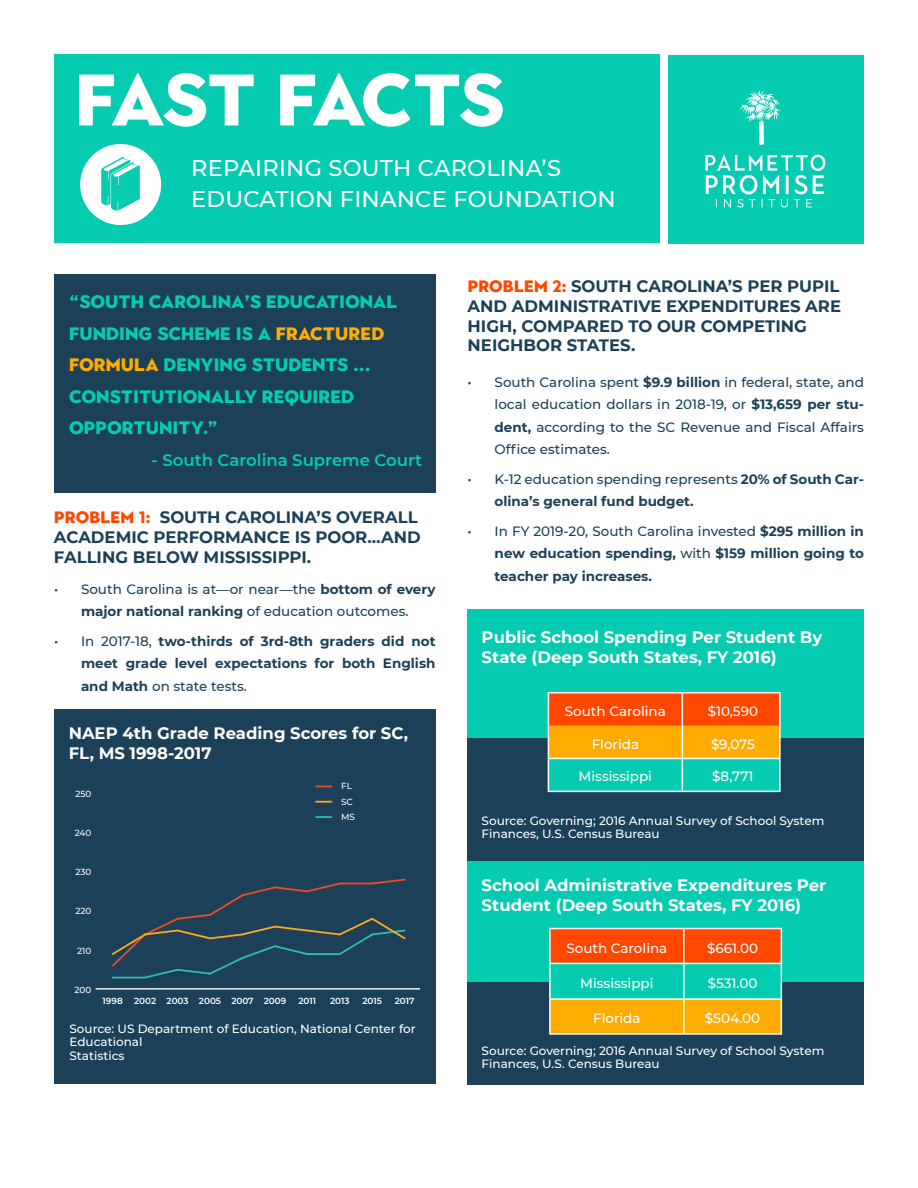
<style>
.page{position:relative;width:918px;height:1188px;background:#fff}
.page>*{position:absolute;margin:0;border:0;box-sizing:border-box;transform-origin:0 0}
.t1{font:900 72.75px "Town 10 Display";letter-spacing:-.05em;color:#fff}
.t2{font:500 22.65px/30.8px "Montserrat";letter-spacing:.01em;color:#fff}
.t3{font:900 18px/31.5px "Town 10 Display";color:#05ccb0}
.t4{font:700 16.5px/19.8px "Montserrat";color:#1c4057}
.t5{font:700 16.5px/19.8px "Montserrat";color:#fff}
.t6{font:600 16.5px "Montserrat";color:#05ccb0}
.t7{font:700 13.5px/22.5px "Montserrat";color:#1c4057;text-align:justify}
.t8{font:500 13.5px/22.5px "Montserrat";color:#1c4057;text-align:center}
.t9{font:500 13.5px "Montserrat";color:#fff}
.t10{font:500 12px/13.5px "Montserrat";color:#fff}
.t11{font:600 8.85px "Montserrat";letter-spacing:-.005em;color:#fff}
.t12{font:500 8.85px/15.6px "Montserrat";color:#fff}
.s1{color:#ffab00}
.s2{font-family:"Town 10 Display";font-weight:900;color:#ff4700}
.s3{font-weight:700}
.s4{font-weight:500}
</style>
<div class="page">
<div style="left:54px;top:274px;width:382px;height:218px;background:#1c4057"></div>
<div style="left:468px;top:627px;width:396px;height:458px;background:#1c4057"></div>
<div style="left:468px;top:609px;width:396px;height:129px;background:#05ccb0"></div>
<div style="left:468px;top:861px;width:396px;height:121px;background:#05ccb0"></div>
<div style="left:54px;top:709px;width:382px;height:375px;background:#1c4057"></div>
<div style="left:54px;top:55px;width:605px;height:188px;background:#05ccb0"></div>
<div style="left:668px;top:55px;width:196px;height:188px;background:#05ccb0"></div>
<div style="left:80px;top:144px;width:81px;height:81px;background:#fff;border-radius:50%"></div>
<img style="left:705px;top:90px;width:121px;height:118px">
<img style="left:80px;top:154px;width:82px;height:58px">
<svg style="left:549px;top:693px;width:230px;height:98px;background:#ad963d"></svg>
<hr style="left:548px;top:758px;width:134px;height:1px;background:#fff">
<hr style="left:548px;top:759px;width:1px;height:32px;background:#fff">
<hr style="left:682px;top:758px;width:99px;height:1px;background:#fff">
<hr style="left:682px;top:759px;width:1px;height:32px;background:#fff">
<hr style="left:779px;top:759px;width:2px;height:32px;background:#fff">
<hr style="left:548px;top:791px;width:134px;height:1px;background:#fff">
<hr style="left:682px;top:791px;width:99px;height:1px;background:#fff">
<hr style="left:548px;top:692px;width:134px;height:1px;background:#fff">
<hr style="left:548px;top:693px;width:1px;height:33px;background:#fff">
<hr style="left:682px;top:692px;width:99px;height:1px;background:#fff">
<hr style="left:682px;top:693px;width:1px;height:33px;background:#fff">
<hr style="left:779px;top:693px;width:2px;height:33px;background:#fff">
<hr style="left:548px;top:726px;width:1px;height:32px;background:#fff">
<hr style="left:682px;top:726px;width:1px;height:32px;background:#fff">
<hr style="left:779px;top:726px;width:2px;height:32px;background:#fff">
<hr style="left:96px;top:988px;width:324px;height:2px;background:#fff">
<svg style="left:316px;top:801px;width:16px;height:2px"></svg>
<svg style="left:316px;top:786px;width:16px;height:1px"></svg>
<svg style="left:316px;top:816px;width:16px;height:2px"></svg>
<svg style="left:111px;top:878px;width:295px;height:101px"></svg>
<svg style="left:551px;top:929px;width:230px;height:104px"></svg>
<hr style="left:549px;top:928px;width:135px;height:1px;background:#fff">
<hr style="left:684px;top:928px;width:98px;height:1px;background:#fff">
<hr style="left:549px;top:929px;width:2px;height:34px;background:#fff">
<hr style="left:683px;top:929px;width:2px;height:34px;background:#fff">
<hr style="left:781px;top:929px;width:1px;height:34px;background:#fff">
<hr style="left:549px;top:1000px;width:2px;height:33px;background:#fff">
<hr style="left:683px;top:1000px;width:2px;height:33px;background:#fff">
<hr style="left:781px;top:1000px;width:1px;height:33px;background:#fff">
<hr style="left:549px;top:1033px;width:135px;height:2px;background:#fff">
<hr style="left:684px;top:1033px;width:98px;height:2px;background:#fff">
<hr style="left:549px;top:963px;width:135px;height:1px;background:#fff">
<hr style="left:549px;top:964px;width:2px;height:34px;background:#fff">
<hr style="left:549px;top:998px;width:135px;height:2px;background:#fff">
<hr style="left:684px;top:963px;width:98px;height:1px;background:#fff">
<hr style="left:683px;top:964px;width:2px;height:34px;background:#fff">
<hr style="left:781px;top:964px;width:1px;height:34px;background:#fff">
<hr style="left:684px;top:998px;width:98px;height:2px;background:#fff">
<h1 class="t1" style="left:75px;top:58px;width:431px">FAST FACTS</h1>
<h2 class="t2" style="left:191px;top:152px;width:426px">REPAIRING SOUTH CAROLINA’S<br>EDUCATION FINANCE FOUNDATION</h2>
<h3 class="t3" style="left:69px;top:287px;width:330px">“SOUTH CAROLINA’S EDUCATIONAL<br>FUNDING SCHEME IS A <span class="s1">FRACTURED<br>FORMULA</span> DENYING STUDENTS ...<br>CONSTITUTIONALLY REQUIRED<br>OPPORTUNITY.”</h3>
<p class="t6" style="left:152px;top:448px;width:272px">- South Carolina Supreme Court</p>
<p class="t4" style="left:54px;top:506px;width:368px"><span class="s2">PROBLEM 1:</span> SOUTH CAROLINA’S OVERALL<br>ACADEMIC PERFORMANCE IS POOR…AND<br>FALLING BELOW MISSISSIPPI.</p>
<p class="t8" style="left:54px;top:577px;width:383px">• South Carolina is at—or near—the <span class="s3">bottom of every major national ranking</span> of education outcomes.</p>
<p class="t7" style="left:81px;top:629px;width:356px;text-indent:-27px"><span class="s4">• In 2017-18,</span> two-thirds of 3rd-8th graders did not meet grade level expectations for both English and Math <span class="s4">on state tests.</span></p>
<p class="t5" style="left:69px;top:722px;width:341px">NAEP 4th Grade Reading Scores for SC,<br>FL, MS 1998-2017</p>
<p class="t12" style="left:75px;top:785px;width:18px">250</p>
<p class="t12" style="left:75px;top:825px;width:18px">240</p>
<p class="t12" style="left:75px;top:864px;width:18px">230</p>
<p class="t12" style="left:75px;top:903px;width:17px">220</p>
<p class="t12" style="left:77px;top:942px;width:16px">210</p>
<p class="t12" style="left:341px;top:778px;width:13px">FL<br>SC</p>
<p class="t12" style="left:341px;top:809px;width:15px">MS</p>
<p class="t12" style="left:75px;top:981px;width:18px">200</p>
<p class="t11" style="left:103px;top:994px;width:22px">1998</p>
<p class="t11" style="left:134px;top:994px;width:154px">2002 2003 2005 2007 2009</p>
<p class="t11" style="left:299px;top:994px;width:19px">2011</p>
<p class="t11" style="left:330px;top:994px;width:21px">2013</p>
<p class="t11" style="left:363px;top:994px;width:21px">2015</p>
<p class="t11" style="left:395px;top:994px;width:21px">2017</p>
<p class="t10" style="left:70px;top:1021px;width:348px">Source: US Department of Education, National Center for<br>Educational<br>Statistics</p>
<p class="t4" style="left:468px;top:275px;width:375px"><span class="s2">PROBLEM 2:</span> SOUTH CAROLINA’S PER PUPIL<br>AND ADMINISTRATIVE EXPENDITURES ARE<br>HIGH, COMPARED TO OUR COMPETING<br>NEIGHBOR STATES.</p>
<p class="t8" style="left:495px;top:370px;width:371px;text-align:justify;text-indent:-27px">• South Carolina spent <span class="s3">$9.9 billion</span> in federal, state, and local education dollars in 2018-19, or <span class="s3">$13,659 per stu&shy;dent,</span> according to the SC Revenue and Fiscal Affairs Office estimates.</p>
<p class="t7" style="left:495px;top:467px;width:371px;text-indent:-27px"><span class="s4">• K-12 education spending represents</span> 20% of South Car&shy;olina’s general fund budget.</p>
<p class="t7" style="left:495px;top:519px;width:371px;text-indent:-27px"><span class="s4">• In FY 2019-20, South Carolina invested</span> $295 million in new education spending, <span class="s4">with</span> $159 million going to teacher pay increases.</p>
<p class="t5" style="left:482px;top:626px;width:342px">Public School Spending Per Student By<br>State (Deep South States, FY 2016)</p>
<p class="t9" style="left:565px;top:701px;width:102px">South Carolina</p>
<p class="t9" style="left:708px;top:701px;width:52px">$10,590</p>
<p class="t9" style="left:592px;top:734px;width:49px">Florida</p>
<p class="t9" style="left:711px;top:734px;width:45px">$9,075</p>
<p class="t9" style="left:579px;top:767px;width:75px">Mississippi</p>
<p class="t9" style="left:712px;top:767px;width:43px">$8,771</p>
<p class="t10" style="left:482px;top:813px;width:344px">Source: Governing; 2016 Annual Survey of School System<br>Finances, U.S. Census Bureau</p>
<p class="t5" style="left:482px;top:874px;width:346px">School Administrative Expenditures Per<br>Student (Deep South States, FY 2016)</p>
<p class="t9" style="left:566px;top:938px;width:102px">South Carolina</p>
<p class="t9" style="left:707px;top:938px;width:52px">$661.00</p>
<p class="t9" style="left:580px;top:974px;width:75px">Mississippi</p>
<p class="t9" style="left:708px;top:974px;width:51px">$531.00</p>
<p class="t9" style="left:593px;top:1009px;width:49px">Florida</p>
<p class="t9" style="left:705px;top:1009px;width:57px">$504.00</p>
<p class="t10" style="left:482px;top:1043px;width:344px">Source: Governing; 2016 Annual Survey of School System<br>Finances, U.S. Census Bureau</p>
</div>
